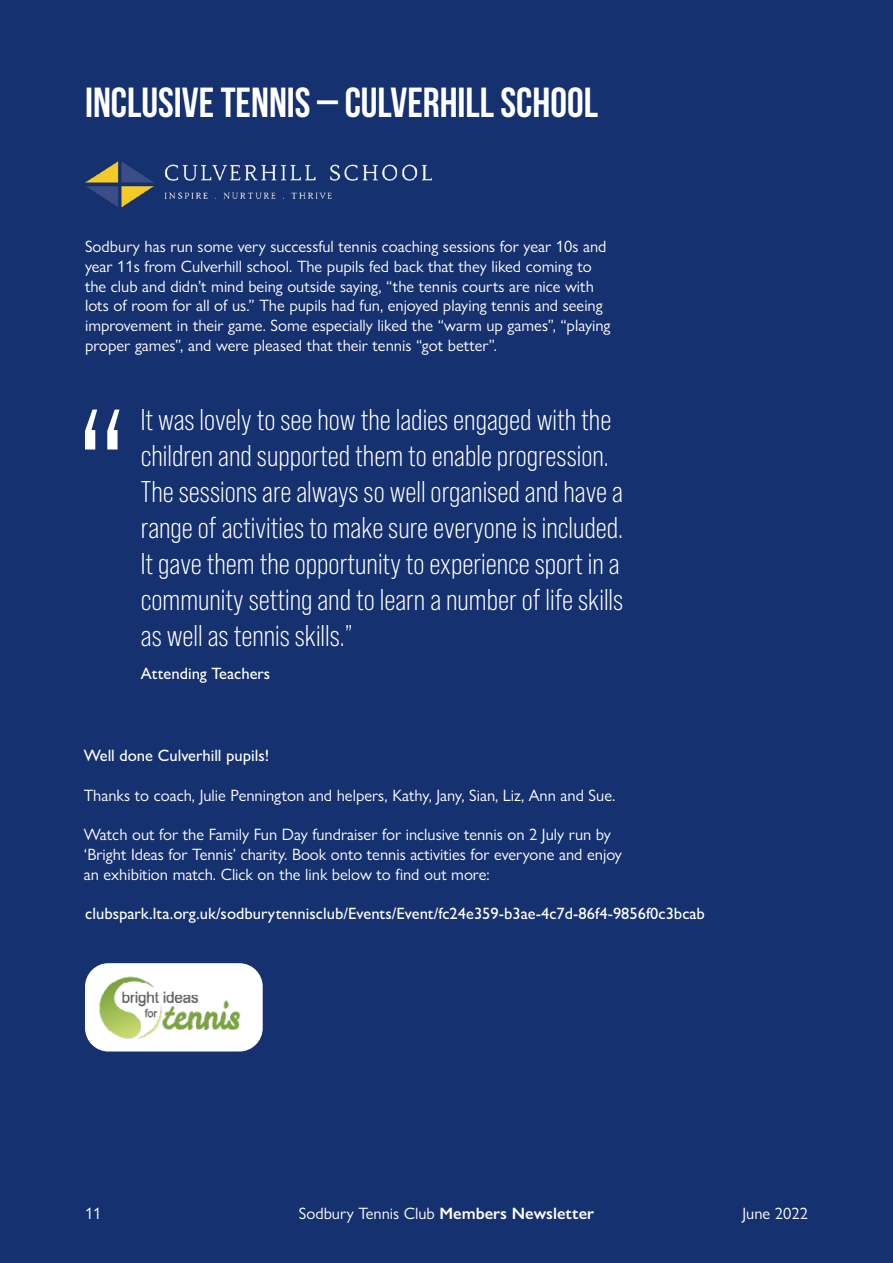
<style>
.page{position:relative;width:893px;height:1263px;background:#fff}
.page>*{position:absolute;margin:0;border:0;box-sizing:border-box;transform-origin:0 0}
.t1{font:700 42px "Bebas Neue";color:#fff}
.t2{font:30px/36px "Bebas Neue Pro";color:#fff}
.t3{font:16.5px/19.8px "Gill Sans Nova";color:#fff}
.t4{font:500 16.5px "Gill Sans Nova";color:#fff}
.s1{font-weight:600}
</style>
<div class="page">
<div style="left:0;top:0;width:893px;height:1178px;background:#16316f"></div>
<img style="left:85px;top:162px;width:347px;height:44px">
<svg style="left:85px;top:410px;width:34px;height:39px"></svg>
<img style="left:95px;top:973px;width:158px;height:68px">
<div style="left:85px;top:963px;width:178px;height:88px;border:9px solid #fff;border-radius:19px"></div>
<div style="left:0;top:1178px;width:893px;height:85px;background:#16316f"></div>
<h1 class="t1" style="left:85px;top:79px;width:514px">INCLUSIVE TENNIS – CULVERHILL SCHOOL</h1>
<p class="t3" style="left:85px;top:236px;width:527px">Sodbury has run some very successful tennis coaching sessions for year 10s and year 11s from Culverhill school. The pupils fed back that they liked coming to the club and didn’t mind being outside saying, “the tennis courts are nice with lots of room for all of us.” The pupils had fun, enjoyed playing tennis and seeing improvement in their game. Some especially liked the “warm up games”, “playing proper games”, and were pleased that their tennis “got better”.</p>
<p class="t2" style="left:141px;top:402px;width:484px">It was lovely to see how the ladies engaged with the children and supported them to enable progression.<br>The sessions are always so well organised and have a range of activities to make sure everyone is included.<br>It gave them the opportunity to experience sport in a community setting and to learn a number of life skills as well as tennis skills.”</p>
<p class="t4" style="left:141px;top:663px;width:131px">Attending Teachers</p>
<p class="t4" style="left:84px;top:745px;width:187px">Well done Culverhill pupils!</p>
<p class="t3" style="left:84px;top:785px;width:533px">Thanks to coach, Julie Pennington and helpers, Kathy, Jany, Sian, Liz, Ann and Sue.</p>
<p class="t3" style="left:84px;top:825px;width:540px">Watch out for the Family Fun Day fundraiser for inclusive tennis on 2 July run by ‘Bright Ideas for Tennis’ charity. Book onto tennis activities for everyone and enjoy an exhibition match. Click on the link below to find out more:</p>
<p class="t4" style="left:85px;top:903px;width:621px">clubspark.lta.org.uk/sodburytennisclub/Events/Event/fc24e359-b3ae-4c7d-86f4-9856f0c3bcab</p>
<p class="t3" style="left:85px;top:1203px;width:18px">11</p>
<p class="t3" style="left:299px;top:1203px;width:297px">Sodbury Tennis Club <span class="s1">Members Newsletter</span></p>
<p class="t3" style="left:742px;top:1203px;width:67px">June 2022</p>
</div>
